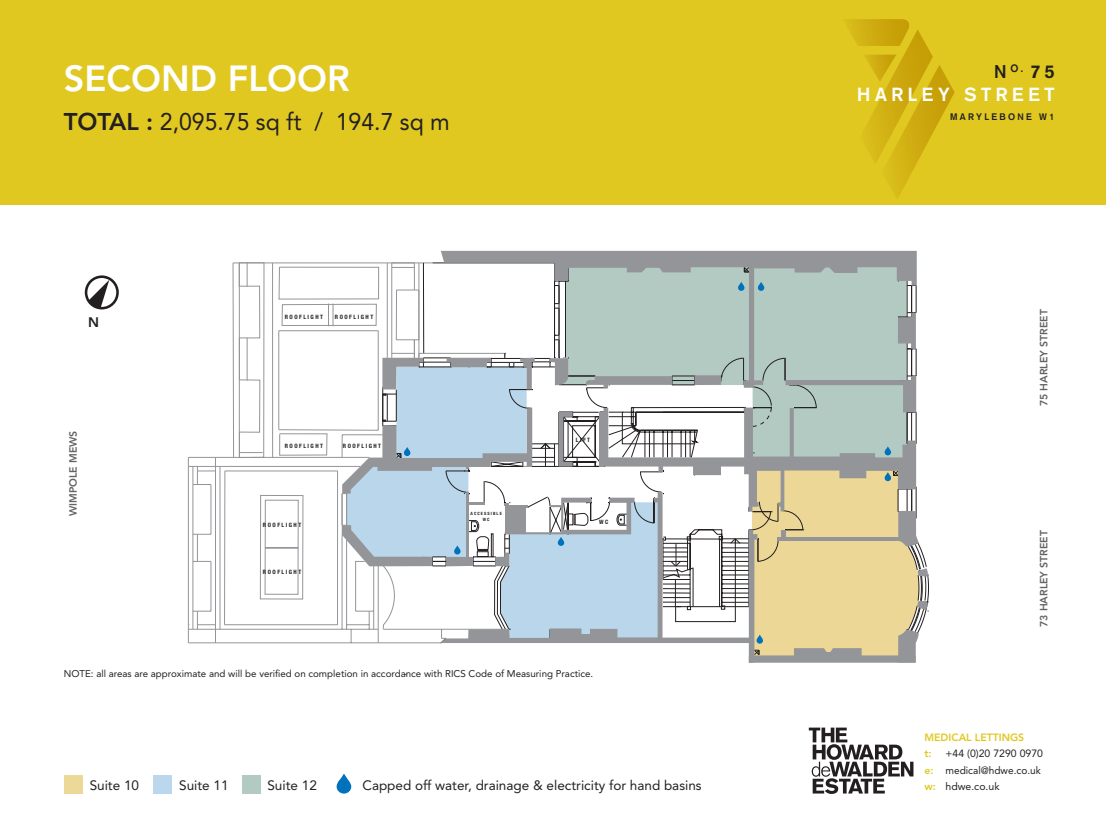
<style>
.page{position:relative;width:1106px;height:830px;background:#fff}
.page>*{position:absolute;margin:0;border:0;box-sizing:border-box;transform-origin:0 0}
.t1{font:800 36px "Avenir";color:#fff}
.t2{font:24px "Avenir";color:#231f20;scale:.96 1}
.t3{font:800 24px "Avenir";color:#231f20}
.t4{font:700 18.75px "Akzidenz Grotesk";letter-spacing:.25em;color:#fff}
.t5{font:700 18.15px "Akzidenz Grotesk";color:#231f20}
.t6{font:800 13.8px "Avenir";color:#231f20}
.t7{font:13.5px "Avenir";color:#231f20}
.t8{font:10.5px/16.5px "Avenir";color:#231f20}
.t9{font:800 10.5px "Avenir";color:#636366}
.t10{font:800 10.5px "Avenir";color:#e0c821}
.t11{font:9.75px "Avenir";color:#231f20}
.t12{font:700 9.3px "Akzidenz Grotesk";color:#231f20}
.t13{font:700 condensed 6px "Helvetica Neue LT Pro";letter-spacing:.25em;color:#231f20}
.t14{font:700 condensed 4.35px/5.2px "Helvetica Neue LT Pro";letter-spacing:.25em;color:#231f20;text-align:center}
.s1{font-weight:800}
.s2{font-weight:800;color:#e0c821}
</style>
<div class="page">
<div style="left:0;top:0;width:1106px;height:204px;background:#e0c821"></div>
<svg style="left:848px;top:19px;width:106px;height:180px"></svg>
<svg style="left:808px;top:727px;width:105px;height:66px"></svg>
<hr style="left:224px;top:470px;width:1px;height:154px;background:#939598">
<hr style="left:220px;top:466px;width:1px;height:163px;background:#939598">
<hr style="left:188px;top:466px;width:1px;height:163px;background:#939598">
<svg style="left:188px;top:457px;width:4px;height:27px"></svg>
<hr style="left:188px;top:466px;width:172px;height:1px;background:#939598">
<hr style="left:188px;top:642px;width:190px;height:1px;background:#939598">
<hr style="left:224px;top:624px;width:113px;height:1px;background:#939598">
<svg style="left:188px;top:611px;width:28px;height:31px"></svg>
<hr style="left:188px;top:628px;width:190px;height:1px;background:#939598">
<svg style="left:192px;top:456px;width:40px;height:155px"></svg>
<div style="left:441px;top:251px;width:475px;height:11px;background:#939598"></div>
<svg style="left:232px;top:262px;width:697px;height:413px"></svg>
<svg style="left:336px;top:773px;width:15px;height:20px"></svg>
<div style="left:64px;top:775px;width:18px;height:18px;background:#ecd897"></div>
<div style="left:153px;top:775px;width:19px;height:18px;background:#bad7ed"></div>
<div style="left:243px;top:775px;width:18px;height:18px;background:#b2cac2"></div>
<svg style="left:85px;top:275px;width:34px;height:34px"></svg>
<h1 class="t1" style="left:64px;top:57px;width:189px">SECOND FLOOR</h1>
<h2 class="t3" style="left:64px;top:108px;width:30px">TOTAL</h2>
<h2 class="t2" style="left:146px;top:108px;width:318px"><span class="s1">:</span> 2,095.75 sq ft / 194.7 sq m</h2>
<h3 class="t6" style="left:88px;top:314px;width:12px">N</h3>
<p class="t9" style="left:67px;top:516px;width:86px;rotate:-90deg">WIMPOLE MEWS</p>
<p class="t13" style="left:285px;top:313px;width:40px">ROOFLIGHT</p>
<p class="t13" style="left:335px;top:312px;width:40px">ROOFLIGHT</p>
<p class="t13" style="left:285px;top:442px;width:40px">ROOFLIGHT</p>
<p class="t13" style="left:343px;top:442px;width:40px">ROOFLIGHT</p>
<p class="t13" style="left:576px;top:436px;width:16px">LIFT</p>
<p class="t13" style="left:263px;top:521px;width:40px">ROOFLIGHT</p>
<p class="t14" style="left:470px;top:511px;width:33px">ACCESSIBLE<br>WC</p>
<p class="t13" style="left:599px;top:517px;width:11px">W C</p>
<p class="t13" style="left:263px;top:568px;width:40px">ROOFLIGHT</p>
<p class="t11" style="left:64px;top:667px;width:531px">note: all areas are approximate and will be verified on completion in accordance with rics Code of Measuring Practice.</p>
<h3 class="t7" style="left:90px;top:777px;width:51px">Suite 10</h3>
<h3 class="t7" style="left:179px;top:777px;width:51px">Suite 11</h3>
<h3 class="t7" style="left:267px;top:777px;width:51px">Suite 12</h3>
<h3 class="t7" style="left:362px;top:777px;width:341px">Capped off water, drainage &amp; electricity for hand basins</h3>
<h3 class="t5" style="left:994px;top:60px;width:62px">N <sup>O.</sup> 75</h3>
<h3 class="t4" style="left:857px;top:83px;width:199px">HARLEY STREET</h3>
<p class="t12" style="left:950px;top:111px;width:19px">M ARYLE</p>
<p class="t12" style="left:999px;top:111px;width:57px">BONE W1</p>
<p class="t9" style="left:1037px;top:406px;width:98px;rotate:-90deg">75 HARLEY STREET</p>
<p class="t9" style="left:1037px;top:626px;width:98px;rotate:-90deg">73 HARLEY STREET</p>
<p class="t10" style="left:924px;top:730px;width:17px">MEDICAL</p>
<p class="t10" style="left:974px;top:730px;width:13px">LETTIN</p>
<p class="t10" style="left:1010px;top:730px;width:15px">GS</p>
<p class="t10" style="left:924px;top:746px;width:9px">T:</p>
<p class="t8" style="left:924px;top:744px;width:120px;text-indent:21px">+44 (0)20 7290 0970<br><span class="s2">E:</span> medical@hdwe.co.uk<br><span class="s2">W:</span> hdwe.co.uk</p>
</div>
